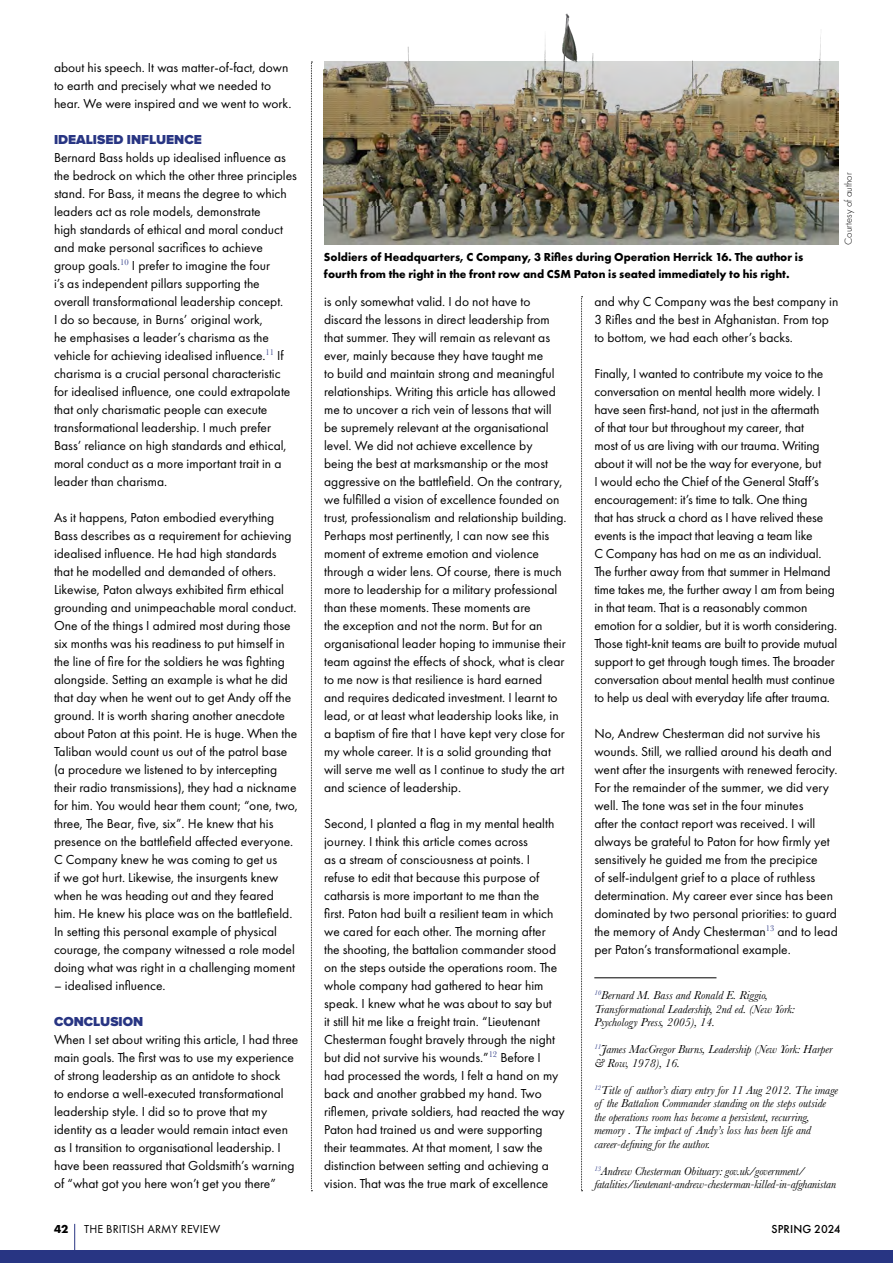
<style>
.page{position:relative;width:893px;height:1263px;background:#fff}
.page>*{position:absolute;margin:0;border:0;box-sizing:border-box;transform-origin:0 0}
.t1{font:13.5px/18px "Futura PT";color:#000}
.t2{font:900 13.5px "Proxima Nova";color:#283583}
.t3{font:italic 12px/13.5px "Baskerville";color:#000}
.t4{font:700 12px/16.5px "Futura PT";color:#000}
.t5{font:12px "Futura PT";letter-spacing:.01em;color:#000}
.t6{font:500 12px "Futura PT";letter-spacing:.01em;color:#000}
.t7{font:300 10.5px "Futura PT";color:#000}
</style>
<div class="page">
<svg style="left:311px;top:62px;width:1px;height:1129px"></svg>
<svg style="left:581px;top:296px;width:2px;height:895px"></svg>
<div style="left:0;top:1250px;width:893px;height:13px;background:#283583"></div>
<svg style="left:74px;top:1224px;width:1px;height:26px"></svg>
<hr style="left:594px;top:977px;width:122px;height:1px;background:#000">
<img style="left:324px;top:62px;width:515px;height:183px">
<img style="left:324px;top:13px;width:514px;height:192px">
<p class="t1" style="left:54px;top:58px;width:239px">about his speech. It was matter-of-fact, down to earth and precisely what we needed to hear. We were inspired and we went to work.</p>
<p class="t2" style="left:54px;top:129px;width:149px">IDEALISED INFLUENCE</p>
<p class="t1" style="left:54px;top:148px;width:244px">Bernard Bass holds up idealised influence as the bedrock on which the other three principles stand. For Bass, it means the degree to which leaders act as role models, demonstrate<br>high standards of ethical and moral conduct and make personal sacrifices to achieve group goals.<sup>10</sup> I prefer to imagine the four<br>i’s as independent pillars supporting the overall transformational leadership concept.<br>I do so because, in Burns’ original work,<br>he emphasises a leader’s charisma as the vehicle for achieving idealised influence.<sup>11</sup> If charisma is a crucial personal characteristic for idealised influence, one could extrapolate that only charismatic people can execute transformational leadership. I much prefer Bass’ reliance on high standards and ethical, moral conduct as a more important trait in a leader than charisma.</p>
<p class="t1" style="left:54px;top:508px;width:246px">As it happens, Paton embodied everything Bass describes as a requirement for achieving idealised influence. He had high standards that he modelled and demanded of others.<br>Likewise, Paton always exhibited firm ethical grounding and unimpeachable moral conduct.<br>One of the things I admired most during those six months was his readiness to put himself in the line of fire for the soldiers he was fighting alongside. Setting an example is what he did that day when he went out to get Andy off the ground. It is worth sharing another anecdote about Paton at this point. He is huge. When the Taliban would count us out of the patrol base (a procedure we listened to by intercepting their radio transmissions), they had a nickname for him. You would hear them count; “one, two, three, The Bear, five, six”. He knew that his presence on the battlefield affected everyone.<br>C Company knew he was coming to get us<br>if we got hurt. Likewise, the insurgents knew when he was heading out and they feared him. He knew his place was on the battlefield.<br>In setting this personal example of physical courage, the company witnessed a role model doing what was right in a challenging moment</p>
<p class="t1" style="left:54px;top:976px;width:113px">– idealised influence.</p>
<p class="t2" style="left:54px;top:1011px;width:91px">CONCLUSION</p>
<p class="t1" style="left:54px;top:1030px;width:246px">When I set about writing this article, I had three main goals. The first was to use my experience of strong leadership as an antidote to shock<br>to endorse a well-executed transformational leadership style. I did so to prove that my identity as a leader would remain intact even as I transition to organisational leadership. I have been reassured that Goldsmith’s warning of “what got you here won’t get you there”</p>
<p class="t4" style="left:324px;top:249px;width:481px">Soldiers of Headquarters, C Company, 3 Rifles during Operation Herrick 16. The author is fourth from the right in the front row and CSM Paton is seated immediately to his right.</p>
<p class="t7" style="left:842px;top:245px;width:74px;rotate:-90deg">Courtesy of author</p>
<p class="t1" style="left:324px;top:292px;width:244px">is only somewhat valid. I do not have to discard the lessons in direct leadership from that summer. They will remain as relevant as ever, mainly because they have taught me<br>to build and maintain strong and meaningful relationships. Writing this article has allowed me to uncover a rich vein of lessons that will be supremely relevant at the organisational level. We did not achieve excellence by<br>being the best at marksmanship or the most aggressive on the battlefield. On the contrary, we fulfilled a vision of excellence founded on trust, professionalism and relationship building.<br>Perhaps most pertinently, I can now see this moment of extreme emotion and violence through a wider lens. Of course, there is much more to leadership for a military professional than these moments. These moments are<br>the exception and not the norm. But for an organisational leader hoping to immunise their team against the effects of shock, what is clear to me now is that resilience is hard earned<br>and requires dedicated investment. I learnt to lead, or at least what leadership looks like, in a baptism of fire that I have kept very close for my whole career. It is a solid grounding that will serve me well as I continue to study the art and science of leadership.</p>
<p class="t1" style="left:324px;top:814px;width:242px">Second, I planted a flag in my mental health journey. I think this article comes across<br>as a stream of consciousness at points. I<br>refuse to edit that because this purpose of catharsis is more important to me than the<br>first. Paton had built a resilient team in which we cared for each other. The morning after the shooting, the battalion commander stood on the steps outside the operations room. The whole company had gathered to hear him speak. I knew what he was about to say but<br>it still hit me like a freight train. “Lieutenant Chesterman fought bravely through the night but did not survive his wounds.”<sup>12</sup> Before I had processed the words, I felt a hand on my back and another grabbed my hand. Two riflemen, private soldiers, had reacted the way Paton had trained us and were supporting their teammates. At that moment, I saw the distinction between setting and achieving a vision. That was the true mark of excellence</p>
<p class="t1" style="left:594px;top:292px;width:246px">and why C Company was the best company in<br>3 Rifles and the best in Afghanistan. From top to bottom, we had each other’s backs.</p>
<p class="t1" style="left:594px;top:364px;width:244px">Finally, I wanted to contribute my voice to the conversation on mental health more widely. I have seen first-hand, not just in the aftermath<br>of that tour but throughout my career, that<br>most of us are living with our trauma. Writing about it will not be the way for everyone, but<br>I would echo the Chief of the General Staff’s encouragement: it’s time to talk. One thing<br>that has struck a chord as I have relived these events is the impact that leaving a team like<br>C Company has had on me as an individual.<br>The further away from that summer in Helmand time takes me, the further away I am from being in that team. That is a reasonably common emotion for a soldier, but it is worth considering.<br>Those tight-knit teams are built to provide mutual support to get through tough times. The broader conversation about mental health must continue to help us deal with everyday life after trauma.</p>
<p class="t1" style="left:594px;top:724px;width:245px">No, Andrew Chesterman did not survive his wounds. Still, we rallied around his death and went after the insurgents with renewed ferocity.<br>For the remainder of the summer, we did very well. The tone was set in the four minutes<br>after the contact report was received. I will always be grateful to Paton for how firmly yet sensitively he guided me from the precipice<br>of self-indulgent grief to a place of ruthless determination. My career ever since has been dominated by two personal priorities: to guard the memory of Andy Chesterman<sup>13</sup> and to lead per Paton’s transformational example.</p>
<p class="t3" style="left:594px;top:989px;width:202px"><sup>10</sup>Bernard M. Bass and Ronald E. Riggio,<br>Transformational Leadership, 2nd ed. (New York:<br>Psychology Press, 2005), 14.</p>
<p class="t3" style="left:594px;top:1043px;width:240px"><sup>11</sup>James MacGregor Burns, Leadership (New York: Harper &amp; Row, 1978), 16.</p>
<p class="t3" style="left:594px;top:1083px;width:245px"><sup>12</sup>Title of author’s diary entry for 11 Aug 2012. The image of the Battalion Commander standing on the steps outside the operations room has become a persistent, recurring, memory . The impact of Andy’s loss has been life and career-defining for the author.</p>
<p class="t3" style="left:594px;top:1164px;width:243px"><sup>13</sup>Andrew Chesterman Obituary: gov.uk/government/ fatalities/lieutenant-andrew-chesterman-killed-in-afghanistan</p>
<p class="t4" style="left:54px;top:1220px;width:16px">42</p>
<p class="t5" style="left:84px;top:1222px;width:137px">THE BRITISH ARMY REVIEW</p>
<p class="t6" style="left:771px;top:1222px;width:71px">SPRING 2024</p>
</div>
